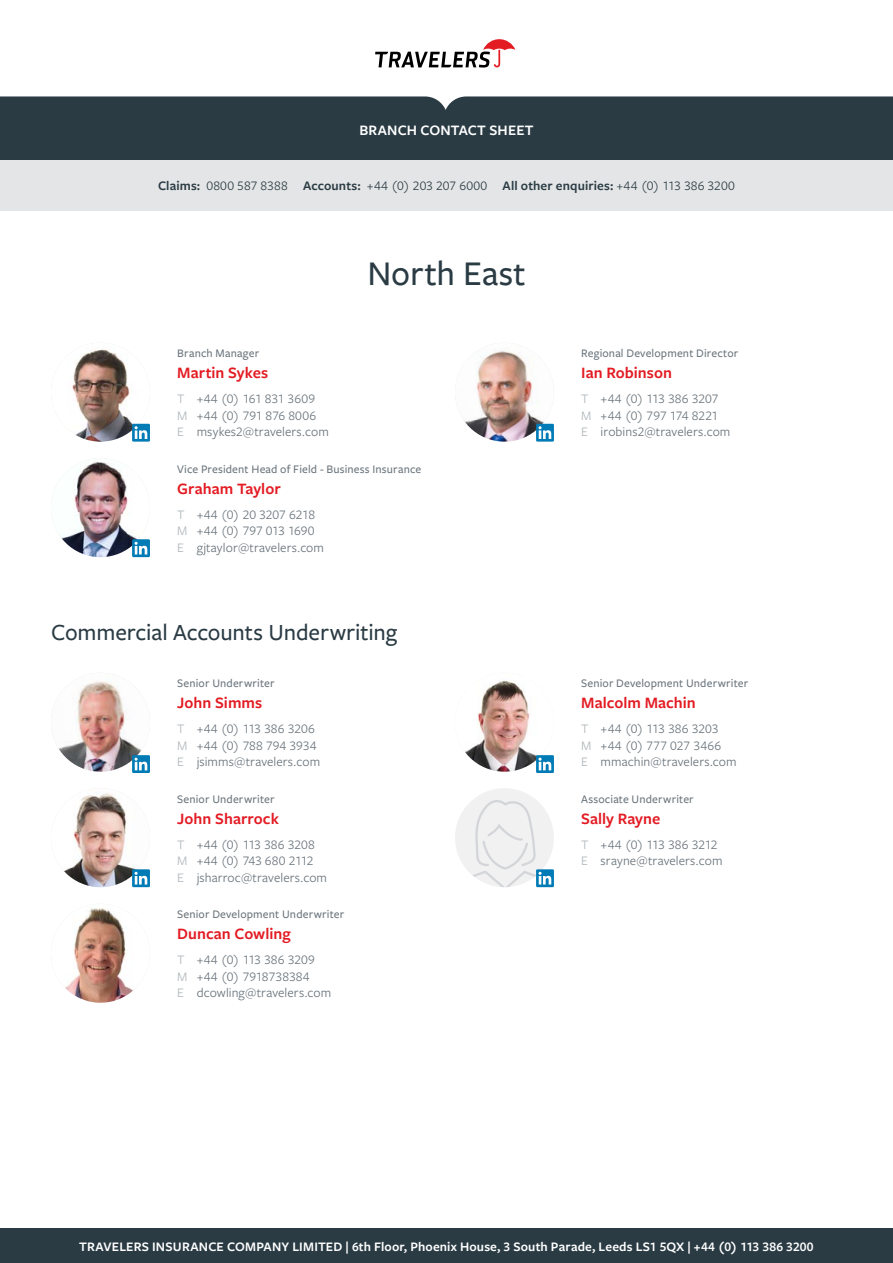
<style>
.page{position:relative;width:893px;height:1263px;background:#fff}
.page>*{position:absolute;margin:0;border:0;box-sizing:border-box;transform-origin:0 0}
.t1{font:500 36px "Freight Sans Pro";color:#2a3b44}
.t2{font:500 24px "Freight Sans Pro";letter-spacing:-.005em;color:#2a3b44}
.t3{font:600 16.5px "Freight Sans Pro";color:#e31b23}
.t4{font:600 15px "Freight Sans Pro";letter-spacing:.01em;color:#fff}
.t5{font:13.5px/16.5px "Freight Sans Pro";letter-spacing:.005em;color:#6a747b}
.t6{font:600 13.5px "Freight Sans Pro";letter-spacing:.01em;color:#fff}
.t7{font:13.5px "Freight Sans Pro";letter-spacing:.005em;color:#2a3b44}
.t8{font:500 12px "Freight Sans Pro";letter-spacing:.015em;color:#6a747b}
.s1{font-weight:600}
.s2{color:#b0b7bb}
</style>
<div class="page">
<div style="left:0;top:94px;width:893px;height:66px;background:#2a3b44"></div>
<div style="left:0;top:160px;width:893px;height:51px;background:#e4e5e6"></div>
<svg style="left:0;top:49px;width:893px;height:61px"></svg>
<svg style="left:375px;top:39px;width:140px;height:29px"></svg>
<img style="left:455px;top:343px;width:99px;height:99px;border-radius:49px">
<img style="left:51px;top:458px;width:99px;height:99px;border-radius:49px">
<img style="left:51px;top:673px;width:99px;height:99px;border-radius:49px">
<img style="left:455px;top:673px;width:99px;height:99px;border-radius:49px">
<img style="left:51px;top:788px;width:99px;height:99px;border-radius:49px">
<img style="left:51px;top:904px;width:99px;height:99px;border-radius:49px">
<div style="left:455px;top:788px;width:99px;height:99px;background:#f1f1f2;border-radius:50%"></div>
<div style="left:0;top:1229px;width:893px;height:34px;background:#2a3b44"></div>
<div style="left:536px;top:424px;width:18px;height:18px;background:#007bb6"></div>
<svg style="left:538px;top:426px;width:13px;height:13px"></svg>
<svg style="left:132px;top:539px;width:18px;height:18px"></svg>
<svg style="left:135px;top:542px;width:12px;height:12px"></svg>
<svg style="left:132px;top:755px;width:18px;height:18px"></svg>
<svg style="left:135px;top:758px;width:12px;height:12px"></svg>
<svg style="left:536px;top:755px;width:18px;height:18px"></svg>
<svg style="left:538px;top:758px;width:13px;height:12px"></svg>
<svg style="left:132px;top:869px;width:18px;height:18px"></svg>
<svg style="left:135px;top:872px;width:12px;height:12px"></svg>
<svg style="left:536px;top:869px;width:18px;height:18px"></svg>
<svg style="left:472px;top:800px;width:79px;height:87px"></svg>
<img style="left:51px;top:343px;width:99px;height:99px;border-radius:49px">
<svg style="left:132px;top:424px;width:18px;height:18px"></svg>
<svg style="left:135px;top:426px;width:12px;height:13px"></svg>
<p class="t4" style="left:360px;top:120px;width:175px">BRANCH CONTACT SHEET</p>
<p class="t7" style="left:158px;top:177px;width:578px"><span class="s1">Claims:</span> 0800 587 8388 <span class="s1">Accounts:</span> +44 (0) 203 207 6000 <span class="s1">All other enquiries:</span> +44 (0) 113 386 3200</p>
<p class="t8" style="left:177px;top:345px;width:84px">Branch Manager</p>
<p class="t3" style="left:177px;top:361px;width:93px">Martin Sykes</p>
<p class="t5" style="left:177px;top:390px;width:153px"><span class="s2">T</span> +44 (0) 161 831 3609<br><span class="s2">M</span> +44 (0) 791 876 8006<br><span class="s2">E</span> msykes2@travelers.com</p>
<h1 class="t1" style="left:367px;top:249px;width:160px">North East</h1>
<p class="t8" style="left:177px;top:461px;width:246px">Vice President Head of Field - Business Insurance</p>
<p class="t3" style="left:177px;top:477px;width:105px">Graham Taylor</p>
<p class="t5" style="left:177px;top:505px;width:148px"><span class="s2">T</span> +44 (0) 20 3207 6218<br><span class="s2">M</span> +44 (0) 797 013 1690<br><span class="s2">E</span> gjtaylor@travelers.com</p>
<h2 class="t2" style="left:51px;top:616px;width:348px">Commercial Accounts Underwriting</h2>
<p class="t8" style="left:177px;top:675px;width:99px">Senior Underwriter</p>
<p class="t3" style="left:177px;top:691px;width:87px">John Simms</p>
<p class="t5" style="left:177px;top:720px;width:144px"><span class="s2">T</span> +44 (0) 113 386 3206<br><span class="s2">M</span> +44 (0) 788 794 3934<br><span class="s2">E</span> jsimms@travelers.com</p>
<p class="t8" style="left:177px;top:791px;width:99px">Senior Underwriter</p>
<p class="t3" style="left:177px;top:807px;width:103px">John Sharrock</p>
<p class="t5" style="left:177px;top:835px;width:151px"><span class="s2">T</span> +44 (0) 113 386 3208<br><span class="s2">M</span> +44 (0) 743 680 2112<br><span class="s2">E</span> jsharroc@travelers.com</p>
<p class="t8" style="left:177px;top:906px;width:169px">Senior Development Underwriter</p>
<p class="t3" style="left:177px;top:922px;width:115px">Duncan Cowling</p>
<p class="t5" style="left:177px;top:951px;width:156px"><span class="s2">T</span> +44 (0) 113 386 3209<br><span class="s2">M</span> +44 (0) 7918738384<br><span class="s2">E</span> dcowling@travelers.com</p>
<p class="t8" style="left:581px;top:345px;width:159px">Regional Development Director</p>
<p class="t3" style="left:581px;top:361px;width:92px">Ian Robinson</p>
<p class="t5" style="left:581px;top:390px;width:151px"><span class="s2">T</span> +44 (0) 113 386 3207<br><span class="s2">M</span> +44 (0) 797 174 8221<br><span class="s2">E</span> irobins2@travelers.com</p>
<p class="t8" style="left:581px;top:675px;width:169px">Senior Development Underwriter</p>
<p class="t3" style="left:581px;top:691px;width:116px">Malcolm Machin</p>
<p class="t5" style="left:581px;top:720px;width:157px"><span class="s2">T</span> +44 (0) 113 386 3203<br><span class="s2">M</span> +44 (0) 777 027 3466<br><span class="s2">E</span> mmachin@travelers.com</p>
<p class="t8" style="left:581px;top:791px;width:114px">Associate Underwriter</p>
<p class="t3" style="left:581px;top:807px;width:81px">Sally Rayne</p>
<p class="t5" style="left:581px;top:835px;width:143px"><span class="s2">T</span> +44 (0) 113 386 3212<br><span class="s2">E</span> srayne@travelers.com</p>
<p class="t6" style="left:79px;top:1237px;width:736px">TRAVELERS INSURANCE COMPANY LIMITED | 6th Floor, Phoenix House, 3 South Parade, Leeds LS1 5QX | +44 (0) 113 386 3200</p>
</div>
